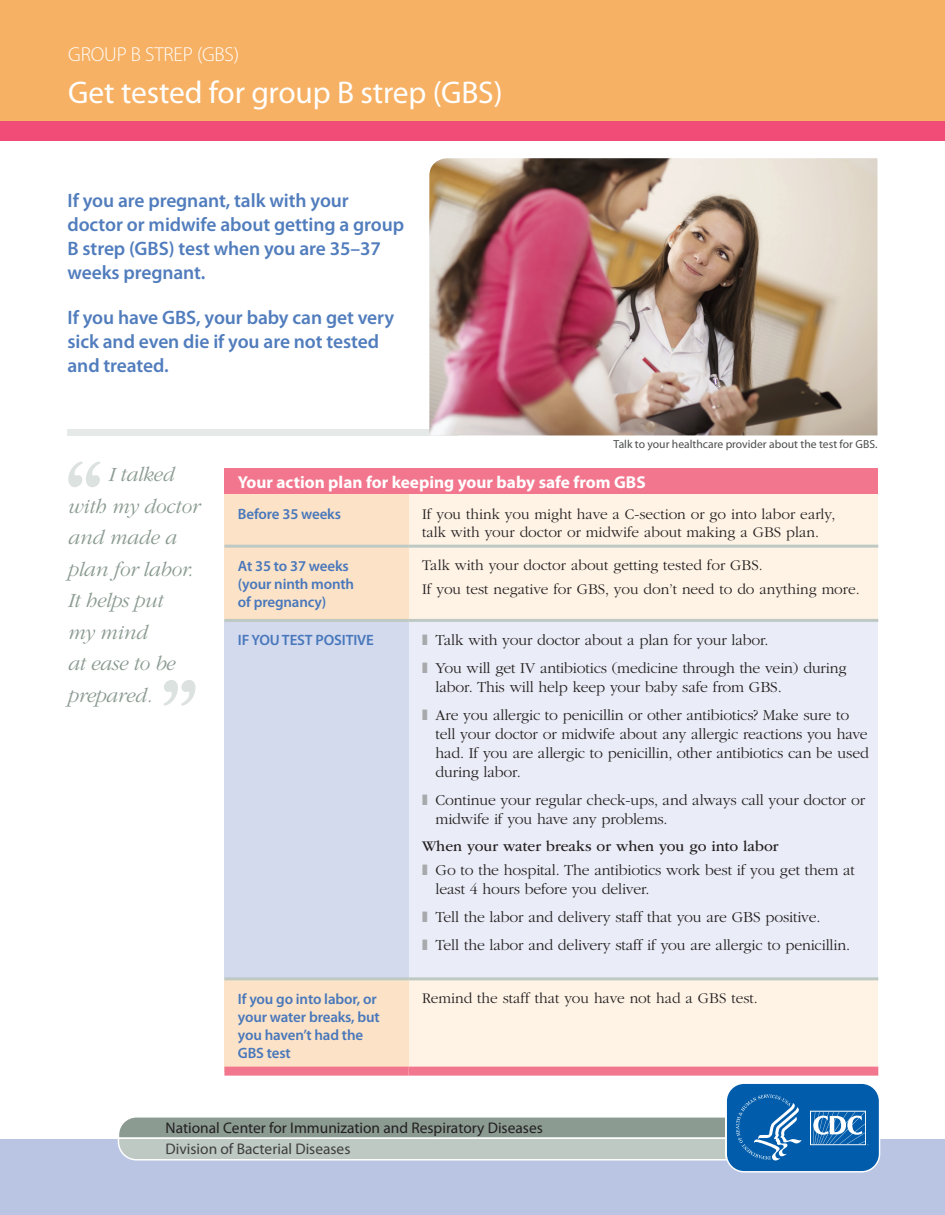
<style>
.page{position:relative;width:945px;height:1215px;background:#fff}
.page>*{position:absolute;margin:0;border:0;box-sizing:border-box;transform-origin:0 0}
.t1{font:31.5px "Myriad Pro";letter-spacing:-.005em;color:#fff}
.t2{font:italic 300 21px/31.5px "ITC Garamond Std";letter-spacing:-.01em;color:#8b9b92}
.t3{font:300 20.25px "Myriad Pro";letter-spacing:-.01em;color:#fff}
.t4{font:600 19.5px/24px "Myriad Pro";letter-spacing:-.005em;color:#517dbd}
.t5{font:700 17.25px "Myriad Pro";color:#fff}
.t6{font:300 15.75px/18.9px "ITC Garamond Std";letter-spacing:-.01em;color:#231f20}
.t7{font:15.45px/21.5px "Myriad Pro";color:#231f20}
.t8{font:300 15.3px/18.5px "ITC Garamond Std";color:#231f20}
.t9{font:15.3px "ITC Garamond Std";color:#231f20}
.t10{font:600 15px/18px "Myriad Pro";letter-spacing:-.01em;color:#4877bb}
.t11{font:11.7px "Myriad Pro";color:#4b4c4d}
.s1{color:#a8a9ad}
.s2{color:#3e3e3f}
</style>
<div class="page">
<div style="left:0;top:1139px;width:945px;height:76px;background:#b9c5e3"></div>
<div style="left:224px;top:468px;width:654px;height:27px;background:#f2768d"></div>
<div style="left:409px;top:495px;width:469px;height:51px;background:#fef3e5"></div>
<div style="left:409px;top:546px;width:469px;height:74px;background:#fef3e5"></div>
<div style="left:409px;top:979px;width:469px;height:92px;background:#fef3e5"></div>
<div style="left:409px;top:620px;width:469px;height:359px;background:#eaedf7"></div>
<div style="left:0;top:0;width:945px;height:122px;background:#f7b164"></div>
<div style="left:0;top:122px;width:945px;height:19px;background:#f04c77"></div>
<div style="left:68px;top:429px;width:390px;height:6px;background:#e5e9e8"></div>
<img style="left:429px;top:158px;width:449px;height:277px">
<svg style="left:68px;top:462px;width:32px;height:25px"></svg>
<svg style="left:164px;top:680px;width:32px;height:26px"></svg>
<div style="left:224px;top:495px;width:185px;height:51px;background:#fce3c7"></div>
<div style="left:224px;top:546px;width:185px;height:74px;background:#fce3c7"></div>
<div style="left:224px;top:979px;width:185px;height:92px;background:#fce3c7"></div>
<div style="left:224px;top:620px;width:185px;height:359px;background:#d3daee"></div>
<div style="left:224px;top:1067px;width:185px;height:9px;background:#f2768d"></div>
<div style="left:409px;top:1067px;width:469px;height:9px;background:#f2768d"></div>
<hr style="left:224px;top:545px;width:185px;height:3px;background:#bec9c4">
<hr style="left:409px;top:545px;width:469px;height:3px;background:#bec9c4">
<hr style="left:224px;top:619px;width:185px;height:3px;background:#bec9c4">
<hr style="left:409px;top:619px;width:469px;height:3px;background:#bec9c4">
<hr style="left:224px;top:977px;width:185px;height:3px;background:#bec9c4">
<hr style="left:409px;top:977px;width:469px;height:3px;background:#bec9c4">
<svg style="left:117px;top:1083px;width:764px;height:90px"></svg>
<p class="t3" style="left:68px;top:43px;width:172px">GROUP B STREP (GBS)</p>
<h1 class="t1" style="left:68px;top:73px;width:436px">Get tested for group B strep (GBS)</h1>
<h2 class="t4" style="left:68px;top:188px;width:338px">If you are pregnant, talk with your doctor or midwife about getting a group<br>B strep (GBS) test when you are 35–37 weeks pregnant.</h2>
<h2 class="t4" style="left:68px;top:305px;width:328px">If you have GBS, your baby can get very sick and even die if you are not tested and treated.</h2>
<p class="t11" style="left:614px;top:437px;width:265px">Talk to your healthcare provider about the test for GBS.</p>
<p class="t2" style="left:68px;top:459px;width:133px;text-indent:41px">I talked with my doctor and made a plan for labor.<br>It helps put<br>my mind<br>at ease to be prepared.</p>
<p class="t5" style="left:238px;top:471px;width:409px">Your action plan for keeping your baby safe from GBS</p>
<p class="t10" style="left:238px;top:505px;width:105px">Before 35 weeks</p>
<p class="t8" style="left:422px;top:505px;width:415px">If you think you might have a C-section or go into labor early, talk with your doctor or midwife about making a GBS plan.</p>
<p class="t8" style="left:422px;top:554px;width:439px;line-height:23.2px">Talk with your doctor about getting tested for GBS.<br>If you test negative for GBS, you don’t need to do anything more.</p>
<p class="t6" style="left:422px;top:631px;width:348px"><span class="s1">❚</span> Talk with your doctor about a plan for your labor.</p>
<p class="t6" style="left:422px;top:659px;width:426px"><span class="s1">❚❚</span> You will get IV antibiotics (medicine through the vein) during</p>
<p class="t6" style="left:436px;top:706px;width:435px;text-indent:-14px"><span class="s1">❚❚</span> Are you allergic to penicillin or other antibiotics? Make sure to tell your doctor or midwife about any allergic reactions you have had. If you are allergic to penicillin, other antibiotics can be used during labor.</p>
<p class="t6" style="left:436px;top:791px;width:431px;text-indent:-14px"><span class="s1">❚❚</span> Continue your regular check-ups, and always call your doctor or midwife if you have any problems.</p>
<p class="t10" style="left:238px;top:556px;width:118px">At 35 to 37 weeks (your ninth month of pregnancy)</p>
<p class="t10" style="left:238px;top:631px;width:137px">IF YOU TEST POSITIVE</p>
<p class="t6" style="left:436px;top:678px;width:348px">labor. This will help keep your baby safe from GBS.</p>
<p class="t10" style="left:238px;top:989px;width:143px">If you go into labor, or your water breaks, but you haven’t had the<br>GBS test</p>
<p class="t9" style="left:422px;top:838px;width:358px">When your water breaks or when you go into labor</p>
<p class="t6" style="left:436px;top:861px;width:421px;text-indent:-14px"><span class="s1">❚❚</span> Go to the hospital. The antibiotics work best if you get them at least 4 hours before you deliver.</p>
<p class="t6" style="left:422px;top:908px;width:400px"><span class="s1">❚❚</span> Tell the labor and delivery staff that you are GBS positive.</p>
<p class="t6" style="left:422px;top:936px;width:430px"><span class="s1">❚❚</span> Tell the labor and delivery staff if you are allergic to penicillin.</p>
<p class="t8" style="left:422px;top:989px;width:337px">Remind the staff that you have not had a GBS test.</p>
<p class="t7" style="left:166px;top:1117px;width:379px">National Center for Immunization and Respiratory Diseases<br><span class="s2">Division of Bacterial Diseases</span></p>
</div>
